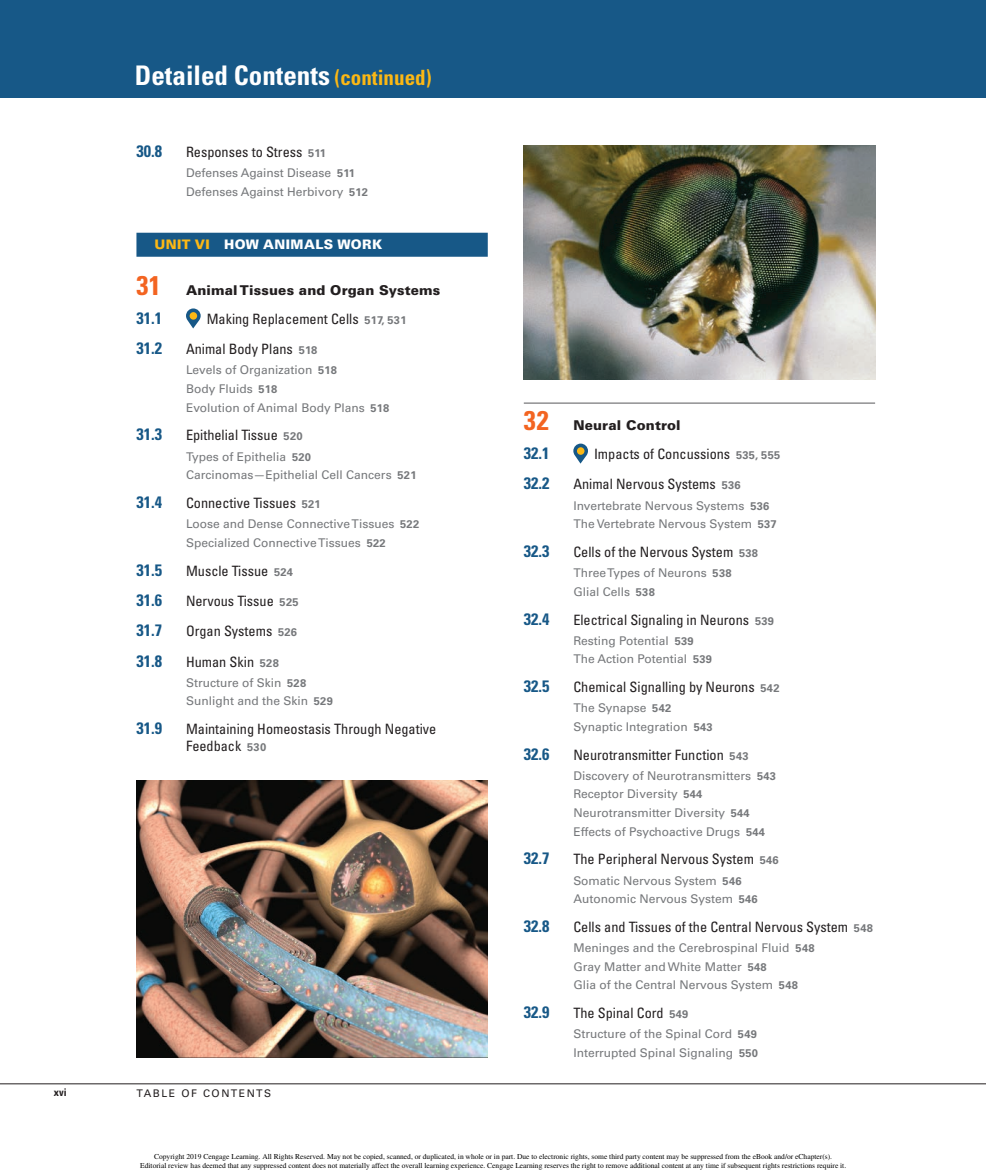
<style>
.page{position:relative;width:986px;height:1175px;background:#fff}
.page>*{position:absolute;margin:0;border:0;box-sizing:border-box;transform-origin:0 0}
.t1{font:700 condensed 27px "Univers LT Std";color:#fff}
.t2{font:700 condensed 16.5px "Univers LT Std";color:#175887}
.t3{font:condensed 14.25px/16.5px "Univers LT Std";color:#231f20}
.t4{font:900 13.5px "Univers LT Std";letter-spacing:.01em;color:#231f20}
.t5{font:900 13.2px "Univers LT Std";letter-spacing:.03em;color:#fff}
.t6{font:12px/18.6px "Univers LT Std";color:#76787b}
.t7{font:10.5px "Univers LT Std";letter-spacing:.15em;color:#231f20}
.t8{font:700 condensed 10.5px "Univers LT Std";color:#231f20}
.t9{font:7.5px/9.6px "Times";color:#000;text-align:center}
.s1{font-size:21px;color:#fcb814}
.s2{font-weight:700;font-stretch:normal;font-size:11.1px;color:#76787b}
.s3{font-weight:700;font-size:11.1px}
.s4{color:#fcb814}
.s5{font-weight:700;font-stretch:condensed;font-size:27px;color:#f36421}
</style>
<div class="page">
<div style="left:136px;top:233px;width:351px;height:24px;background:#175887"></div>
<svg style="left:186px;top:308px;width:14px;height:20px"></svg>
<div style="left:189px;top:312px;width:8px;height:7px;background:#fcb814;border-radius:50%"></div>
<hr style="left:523px;top:403px;width:351px;height:1px;background:#57585a">
<svg style="left:573px;top:443px;width:14px;height:20px"></svg>
<div style="left:576px;top:447px;width:8px;height:7px;background:#fcb814;border-radius:50%"></div>
<div style="left:0;top:0;width:985px;height:97px;background:#175887"></div>
<hr style="left:0;top:1083px;width:985px;height:1px;background:#231f20">
<img style="left:523px;top:145px;width:352px;height:234px">
<img style="left:136px;top:780px;width:351px;height:277px">
<p class="t8" style="left:54px;top:1085px;width:14px">xvi</p>
<h1 class="t1" style="left:135px;top:58px;width:298px">Detailed Contents <span class="s1">(continued)</span></h1>
<h2 class="t2" style="left:136px;top:141px;width:27px">30.8</h2>
<p class="t3" style="left:186px;top:144px;width:142px">Responses to Stress <span class="s2">511</span></p>
<p class="t6" style="left:186px;top:164px;width:183px">Defenses Against Disease <span class="s3">511<br></span>Defenses Against Herbivory <span class="s3">512</span></p>
<p class="t5" style="left:154px;top:236px;width:229px"><span class="s4">UNIT VI</span> HOW ANIMALS WORK</p>
<p class="t4" style="left:136px;top:282px;width:305px"><span class="s5">31</span> Animal Tissues and Organ Systems</p>
<h2 class="t2" style="left:136px;top:308px;width:27px">31.1</h2>
<p class="t3" style="left:206px;top:310px;width:201px">Making Replacement Cells <span class="s2">517, 531</span></p>
<h2 class="t2" style="left:136px;top:338px;width:27px">31.2</h2>
<p class="t3" style="left:186px;top:341px;width:133px">Animal Body Plans <span class="s2">518</span></p>
<p class="t6" style="left:186px;top:361px;width:205px">Levels of Organization <span class="s3">518<br></span>Body Fluids <span class="s3">518<br></span>Evolution of Animal Body Plans <span class="s3">518</span></p>
<h2 class="t2" style="left:136px;top:424px;width:27px">31.3</h2>
<p class="t3" style="left:186px;top:427px;width:118px">Epithelial Tissue <span class="s2">520</span></p>
<p class="t6" style="left:186px;top:447px;width:232px">Types of Epithelia <span class="s3">520<br></span>Carcinomas—Epithelial Cell Cancers <span class="s3">521</span></p>
<h2 class="t2" style="left:136px;top:492px;width:27px">31.4</h2>
<p class="t3" style="left:186px;top:494px;width:136px">Connective Tissues <span class="s2">521</span></p>
<p class="t6" style="left:186px;top:514px;width:234px">Loose and Dense Connective Tissues <span class="s3">522<br></span>Specialized Connective Tissues <span class="s3">522</span></p>
<h2 class="t2" style="left:136px;top:559px;width:27px">31.5</h2>
<p class="t3" style="left:186px;top:562px;width:108px">Muscle Tissue <span class="s2">524</span></p>
<h2 class="t2" style="left:136px;top:589px;width:27px">31.6</h2>
<p class="t3" style="left:186px;top:592px;width:114px">Nervous Tissue <span class="s2">525</span></p>
<h2 class="t2" style="left:136px;top:620px;width:27px">31.7</h2>
<p class="t3" style="left:186px;top:622px;width:112px">Organ Systems <span class="s2">526</span></p>
<h2 class="t2" style="left:136px;top:650px;width:27px">31.8</h2>
<p class="t3" style="left:186px;top:653px;width:94px">Human Skin <span class="s2">528</span></p>
<p class="t6" style="left:186px;top:673px;width:148px">Structure of Skin <span class="s3">528<br></span>Sunlight and the Skin <span class="s3">529</span></p>
<h2 class="t2" style="left:136px;top:718px;width:27px">31.9</h2>
<p class="t3" style="left:186px;top:720px;width:252px">Maintaining Homeostasis Through Negative<br>Feedback <span class="s2">530</span></p>
<p class="t7" style="left:136px;top:1086px;width:136px">TABLE OF CONTENTS</p>
<p class="t4" style="left:523px;top:417px;width:158px"><span class="s5">32</span> Neural Control</p>
<h2 class="t2" style="left:523px;top:443px;width:27px">32.1</h2>
<p class="t3" style="left:593px;top:445px;width:188px">Impacts of Concussions <span class="s2">535, 555</span></p>
<h2 class="t2" style="left:523px;top:473px;width:27px">32.2</h2>
<p class="t3" style="left:573px;top:476px;width:169px">Animal Nervous Systems <span class="s2">536</span></p>
<p class="t6" style="left:573px;top:496px;width:205px">Invertebrate Nervous Systems <span class="s3">536<br></span>The Vertebrate Nervous System <span class="s3">537</span></p>
<h2 class="t2" style="left:523px;top:541px;width:27px">32.3</h2>
<p class="t3" style="left:573px;top:543px;width:186px">Cells of the Nervous System <span class="s2">538</span></p>
<p class="t6" style="left:573px;top:563px;width:160px">Three Types of Neurons <span class="s3">538<br></span>Glial Cells <span class="s3">538</span></p>
<h2 class="t2" style="left:523px;top:608px;width:27px">32.4</h2>
<p class="t3" style="left:573px;top:611px;width:202px">Electrical Signaling in Neurons <span class="s2">539</span></p>
<p class="t6" style="left:573px;top:631px;width:140px">Resting Potential <span class="s3">539<br></span>The Action Potential <span class="s3">539</span></p>
<h2 class="t2" style="left:523px;top:676px;width:27px">32.5</h2>
<p class="t3" style="left:573px;top:678px;width:207px">Chemical Signalling by Neurons <span class="s2">542</span></p>
<p class="t6" style="left:573px;top:698px;width:141px">The Synapse <span class="s3">542<br></span>Synaptic Integration <span class="s3">543</span></p>
<h2 class="t2" style="left:523px;top:743px;width:27px">32.6</h2>
<p class="t3" style="left:573px;top:746px;width:177px">Neurotransmitter Function <span class="s2">543</span></p>
<p class="t6" style="left:573px;top:766px;width:204px">Discovery of Neurotransmitters <span class="s3">543<br></span>Receptor Diversity <span class="s3">544<br></span>Neurotransmitter Diversity <span class="s3">544<br></span>Effects of Psychoactive Drugs <span class="s3">544</span></p>
<h2 class="t2" style="left:523px;top:848px;width:27px">32.7</h2>
<p class="t3" style="left:573px;top:850px;width:207px">The Peripheral Nervous System <span class="s2">546</span></p>
<p class="t6" style="left:573px;top:870px;width:186px">Somatic Nervous System <span class="s3">546<br></span>Autonomic Nervous System <span class="s3">546</span></p>
<h2 class="t2" style="left:523px;top:915px;width:27px">32.8</h2>
<p class="t3" style="left:573px;top:918px;width:301px">Cells and Tissues of the Central Nervous System <span class="s2">548</span></p>
<p class="t6" style="left:573px;top:938px;width:243px">Meninges and the Cerebrospinal Fluid <span class="s3">548<br></span>Gray Matter and White Matter <span class="s3">548<br></span>Glia of the Central Nervous System <span class="s3">548</span></p>
<h2 class="t2" style="left:523px;top:1001px;width:27px">32.9</h2>
<p class="t3" style="left:573px;top:1004px;width:116px">The Spinal Cord <span class="s2">549</span></p>
<p class="t6" style="left:573px;top:1024px;width:186px">Structure of the Spinal Cord <span class="s3">549<br></span>Interrupted Spinal Signaling <span class="s3">550</span></p>
<p class="t9" style="left:140px;top:1150px;width:707px">Copyright 2019 Cengage Learning. All Rights Reserved. May not be copied, scanned, or duplicated, in whole or in part. Due to electronic rights, some third party content may be suppressed from the eBook and/or eChapter(s).<br>Editorial review has deemed that any suppressed content does not materially affect the overall learning experience. Cengage Learning reserves the right to remove additional content at any time if subsequent rights restrictions require it.</p>
</div>
